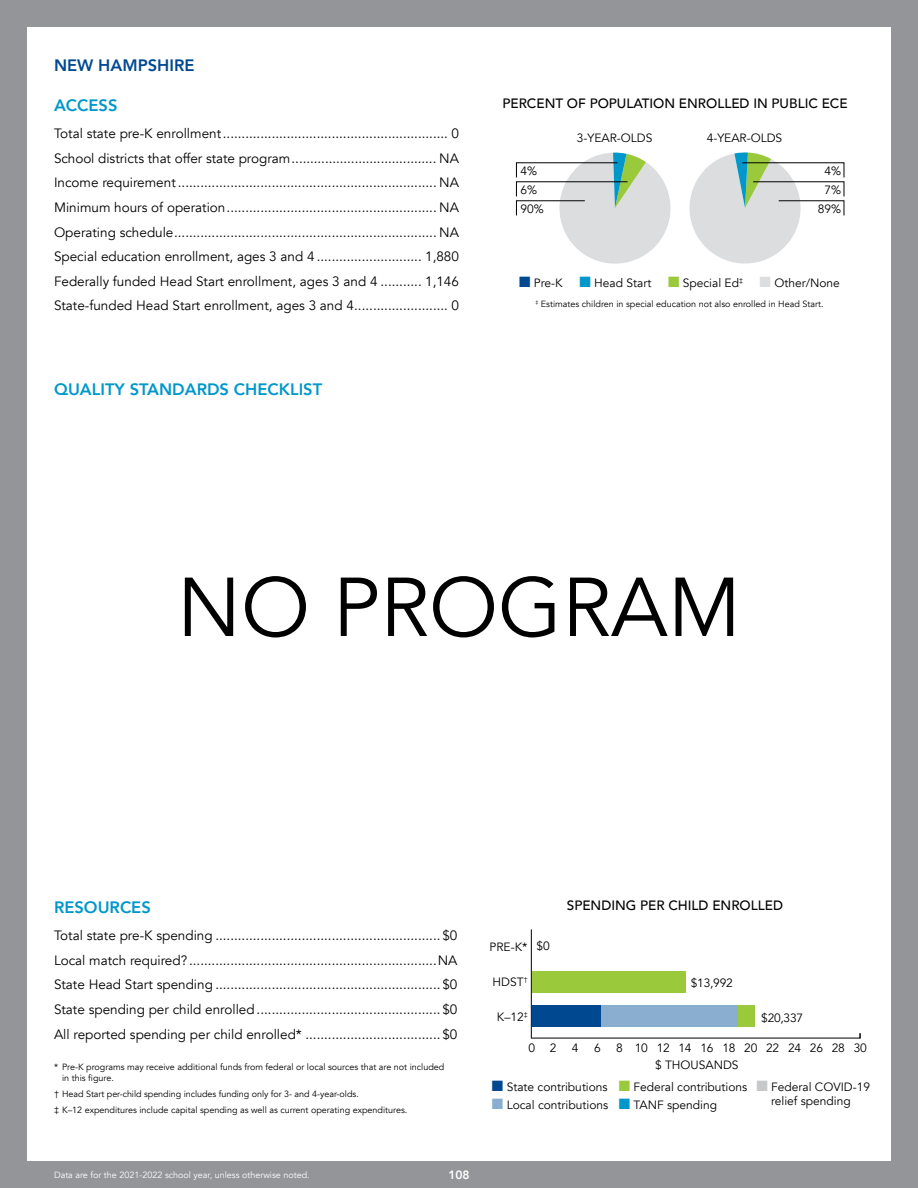
<style>
.page{position:relative;width:918px;height:1188px;background:#939598}
.page>*{position:absolute;margin:0;border:0;box-sizing:border-box;transform-origin:0 0}
.t1{font:82.5px "Avenir";color:#000}
.t2{font:800 16.5px "Avenir";color:#0097cb}
.t3{font:800 16.5px "Avenir";color:#004990}
.t4{font:13.5px/24.6px "Avenir";color:#000;text-align:justify}
.t5{font:500 13.5px "Avenir";color:#000}
.t6{font:12px/19px "Avenir";color:#000;text-align:center}
.t7{font:12px "Avenir";letter-spacing:-.02em;color:#000}
.t8{font:800 12px "Avenir";color:#fff}
.t9{font:9px/10.5px "Avenir";color:#000}
.t10{font:9px "Avenir";color:#fff}
.s1{color:#004990}
.s2{color:#0097cb}
.s3{color:#9aca3c}
.s4{color:#dcddde}
.s5{color:#8aaecf}
.s6{color:#c7c8ca}
</style>
<div class="page">
<div style="left:27px;top:27px;width:864px;height:1134px;background:#fff"></div>
<div style="left:532px;top:972px;width:153px;height:21px;background:#9aca3c"></div>
<div style="left:738px;top:1006px;width:17px;height:21px;background:#9aca3c"></div>
<div style="left:600px;top:1006px;width:138px;height:21px;background:#8aaecf"></div>
<div style="left:532px;top:1006px;width:68px;height:21px;background:#004990"></div>
<hr style="left:531px;top:1038px;width:329px;height:1px;background:#000">
<hr style="left:531px;top:929px;width:1px;height:109px;background:#000">
<svg style="left:516px;top:152px;width:329px;height:112px"></svg>
<p class="t3" style="left:54px;top:52px;width:142px">NEW HAMPSHIRE</p>
<p class="t2" style="left:54px;top:92px;width:65px">ACCESS</p>
<p class="t4" style="left:54px;top:122px;width:407px">Total state pre-K enrollment............................................................ 0<br>School districts that offer state program....................................... NA Income requirement..................................................................... NA Minimum hours of operation........................................................ NA Operating schedule...................................................................... NA Special education enrollment, ages 3 and 4 ............................ 1,880<br>Federally funded Head Start enrollment, ages 3 and 4 ........... 1,146<br>State-funded Head Start enrollment, ages 3 and 4......................... 0</p>
<p class="t2" style="left:54px;top:376px;width:270px">QUALITY STANDARDS CHECKLIST</p>
<p class="t5" style="left:502px;top:92px;width:347px">PERCENT OF POPULATION ENROLLED IN PUBLIC ECE</p>
<p class="t6" style="left:521px;top:162px;width:25px;text-align:left">4%<br>6%<br>90%</p>
<p class="t6" style="left:577px;top:129px;width:77px">3-YEAR-OLDS</p>
<p class="t6" style="left:707px;top:129px;width:77px">4-YEAR-OLDS</p>
<p class="t6" style="left:824px;top:162px;width:18px">4%</p>
<p class="t6" style="left:824px;top:181px;width:18px">7%</p>
<p class="t6" style="left:818px;top:200px;width:25px">89%</p>
<p class="t6" style="left:519px;top:274px;width:322px"><span class="s1">■</span> Pre-K <span class="s2">■</span> Head Start <span class="s3">■</span> Special Ed<sup>‡</sup> <span class="s4">■</span> Other/None</p>
<p class="t9" style="left:536px;top:299px;width:290px"><sup>‡</sup> Estimates children in special education not also enrolled in Head Start.</p>
<h1 class="t1" style="left:177px;top:558px;width:566px">NO PROGRAM</h1>
<p class="t2" style="left:54px;top:894px;width:98px">RESOURCES</p>
<p class="t4" style="left:54px;top:923px;width:405px">Total state pre-K spending ............................................................ $0<br>Local match required? ..................................................................NA State Head Start spending ............................................................ $0<br>State spending per child enrolled................................................. $0<br>All reported spending per child enrolled* .................................... $0</p>
<p class="t9" style="left:62px;top:1062px;width:384px;text-indent:-8px">* Pre-K programs may receive additional funds from federal or local sources that are not included in this figure.</p>
<p class="t9" style="left:54px;top:1086px;width:355px;line-height:15.9px">† Head Start per-child spending includes funding only for 3- and 4-year-olds.<br>‡ K–12 expenditures include capital spending as well as current operating expenditures.</p>
<p class="t5" style="left:567px;top:894px;width:218px">SPENDING PER CHILD ENROLLED</p>
<p class="t6" style="left:490px;top:937px;width:40px">PRE-K*</p>
<p class="t6" style="left:537px;top:936px;width:15px">$0</p>
<p class="t6" style="left:493px;top:973px;width:37px">HDST<sup>†</sup></p>
<p class="t6" style="left:691px;top:974px;width:43px">$13,992</p>
<p class="t6" style="left:497px;top:1008px;width:32px">K–12<sup>‡</sup></p>
<p class="t6" style="left:761px;top:1008px;width:43px">$20,337</p>
<p class="t6" style="left:528px;top:1039px;width:30px">0 2</p>
<p class="t6" style="left:572px;top:1039px;width:8px">4</p>
<p class="t6" style="left:594px;top:1039px;width:8px">6</p>
<p class="t7" style="left:616px;top:1041px;width:252px">8 10 12 14 16 18 20 22 24 26 28 30</p>
<p class="t6" style="left:492px;top:1078px;width:117px"><span class="s1">■</span> State contributions</p>
<p class="t6" style="left:492px;top:1096px;width:118px"><span class="s5">■</span> Local contributions</p>
<p class="t6" style="left:655px;top:1055px;width:85px">$ THOUSANDS</p>
<p class="t6" style="left:619px;top:1078px;width:130px"><span class="s3">■</span> Federal contributions</p>
<p class="t6" style="left:619px;top:1096px;width:100px"><span class="s2">■</span> TANF spending</p>
<p class="t6" style="left:757px;top:1080px;width:115px;line-height:14.4px"><span class="s6">■</span> Federal COVID-19 relief spending</p>
<p class="t10" style="left:54px;top:1170px;width:257px">Data are for the 2021-2022 school year, unless otherwise noted.</p>
<p class="t8" style="left:448px;top:1166px;width:23px">108</p>
</div>
